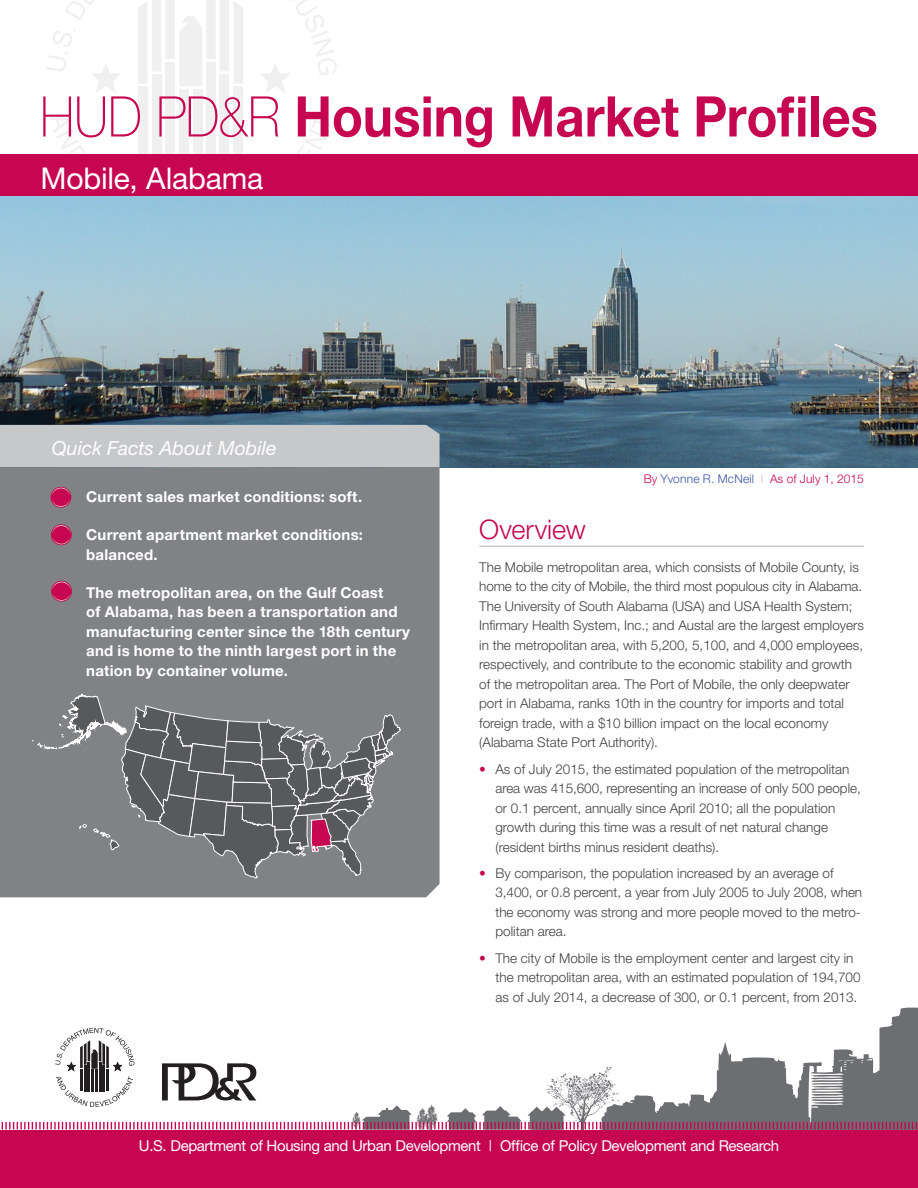
<style>
.page{position:relative;width:918px;height:1188px;background:#fff}
.page>*{position:absolute;margin:0;border:0;box-sizing:border-box;transform-origin:0 0}
.t1{font:700 56.1px "Helvetica Neue";letter-spacing:-.005em;color:#c60651;scale:.91 1}
.t2{font:30px "Helvetica Neue";letter-spacing:-.005em;color:#fff}
.t3{font:300 27px "Helvetica Neue";color:#c60651}
.t4{font:italic 19.5px "Helvetica Neue";color:#fff}
.Body_Text{font:700 15px/19.5px "Helvetica Neue";letter-spacing:.015em;color:#fff}
.t5{font:15px "Helvetica Neue";letter-spacing:-.025em;color:#fff}
.Body_Text-2{font:300 13.5px/19.5px "Helvetica Neue";color:#414042}
.t6{font:300 12px "Helvetica Neue";letter-spacing:.015em;color:#c60651}
.s1{font-weight:100}
.s2{color:#3954a5}
.s3{color:#bcbec0}
.s4{color:#c60651}
</style>
<div class="page">
<svg style="left:92px;top:64px;width:28px;height:28px"></svg>
<div style="left:165px;top:62px;width:10px;height:110px;background:#f0f0f0"></div>
<div style="left:179px;top:89px;width:10px;height:83px;background:#f0f0f0"></div>
<div style="left:152px;top:74px;width:9px;height:98px;background:#f0f0f0"></div>
<div style="left:138px;top:87px;width:9px;height:80px;background:#f0f0f0"></div>
<div style="left:206px;top:62px;width:10px;height:110px;background:#f0f0f0"></div>
<div style="left:220px;top:74px;width:9px;height:98px;background:#f0f0f0"></div>
<div style="left:234px;top:87px;width:9px;height:80px;background:#f0f0f0"></div>
<div style="left:193px;top:89px;width:9px;height:83px;background:#f0f0f0"></div>
<svg style="left:47px;top:29px;width:28px;height:42px"></svg>
<svg style="left:65px;top:0;width:29px;height:20px"></svg>
<svg style="left:261px;top:0;width:76px;height:92px"></svg>
<svg style="left:50px;top:118px;width:36px;height:36px"></svg>
<svg style="left:297px;top:114px;width:34px;height:40px"></svg>
<svg style="left:138px;top:0;width:105px;height:86px"></svg>
<div style="left:0;top:154px;width:918px;height:48px;background:#c60651"></div>
<img style="left:0;top:197px;width:918px;height:271px">
<div style="left:0;top:425px;width:440px;height:43px;background:#c7c8ca"></div>
<div style="left:0;top:468px;width:440px;height:429px;background:#808285"></div>
<svg style="left:50px;top:487px;width:21px;height:21px"></svg>
<svg style="left:51px;top:488px;width:20px;height:19px"></svg>
<svg style="left:51px;top:524px;width:21px;height:21px"></svg>
<svg style="left:52px;top:525px;width:19px;height:19px"></svg>
<svg style="left:51px;top:581px;width:21px;height:21px"></svg>
<svg style="left:52px;top:582px;width:19px;height:19px"></svg>
<svg style="left:32px;top:693px;width:369px;height:203px;background:#797a7d"></svg>
<hr style="left:479px;top:546px;width:385px;height:1px;background:#c7c8ca">
<svg style="left:879px;top:1007px;width:39px;height:21px"></svg>
<div style="left:0;top:1130px;width:918px;height:58px;background:#c60651"></div>
<svg style="left:1px;top:1028px;width:917px;height:102px"></svg>
<p class="t1" style="left:40px;top:82px;width:922px"><span class="s1">HUD PD&amp;R</span> Housing Market Profiles</p>
<p class="t2" style="left:40px;top:161px;width:224px">Mobile, Alabama</p>
<p class="t4" style="left:52px;top:436px;width:226px">Quick Facts About Mobile</p>
<p class="Body_Text" style="left:86px;top:487px;width:277px">Current sales market conditions: soft.</p>
<p class="Body_Text" style="left:86px;top:525px;width:278px">Current apartment market conditions: balanced.</p>
<p class="Body_Text" style="left:86px;top:582px;width:325px">The metropolitan area, on the Gulf Coast<br>of Alabama, has been a transportation and manufacturing center since the 18th century and is home to the ninth largest port in the nation by container volume.</p>
<p class="t6" style="left:644px;top:471px;width:222px">By <span class="s2">Yvonne R. McNeil</span> <span class="s3">|</span> As of July 1, 2015</p>
<h3 class="t3" style="left:479px;top:513px;width:108px">Overview</h3>
<p class="Body_Text-2" style="left:479px;top:557px;width:386px">The Mobile metropolitan area, which consists of Mobile County, is home to the city of Mobile, the third most populous city in Alabama.<br>The University of South Alabama (USA) and USA Health System; Infirmary Health System, Inc.; and Austal are the largest employers in the metropolitan area, with 5,200, 5,100, and 4,000 employees, respectively, and contribute to the economic stability and growth of the metropolitan area. The Port of Mobile, the only deepwater port in Alabama, ranks 10th in the country for imports and total foreign trade, with a $10 billion impact on the local economy (Alabama State Port Authority).</p>
<p class="Body_Text-2" style="left:495px;top:759px;width:367px;text-indent:-16px"><span class="s4">•</span> As of July 2015, the estimated population of the metropolitan area was 415,600, representing an increase of only 500 people, or 0.1 percent, annually since April 2010; all the population growth during this time was a result of net natural change (resident births minus resident deaths).</p>
<p class="Body_Text-2" style="left:495px;top:863px;width:368px;text-indent:-16px"><span class="s4">•</span> By comparison, the population increased by an average of 3,400, or 0.8 percent, a year from July 2005 to July 2008, when the economy was strong and more people moved to the metro&shy;politan area.</p>
<p class="Body_Text-2" style="left:495px;top:948px;width:367px;text-indent:-16px"><span class="s4">•</span> The city of Mobile is the employment center and largest city in the metropolitan area, with an estimated population of 194,700 as of July 2014, a decrease of 300, or 0.1 percent, from 2013.</p>
<p class="t5" style="left:139px;top:1137px;width:642px">U.S. Department of Housing and Urban Development | Office of Policy Development and Research</p>
</div>
